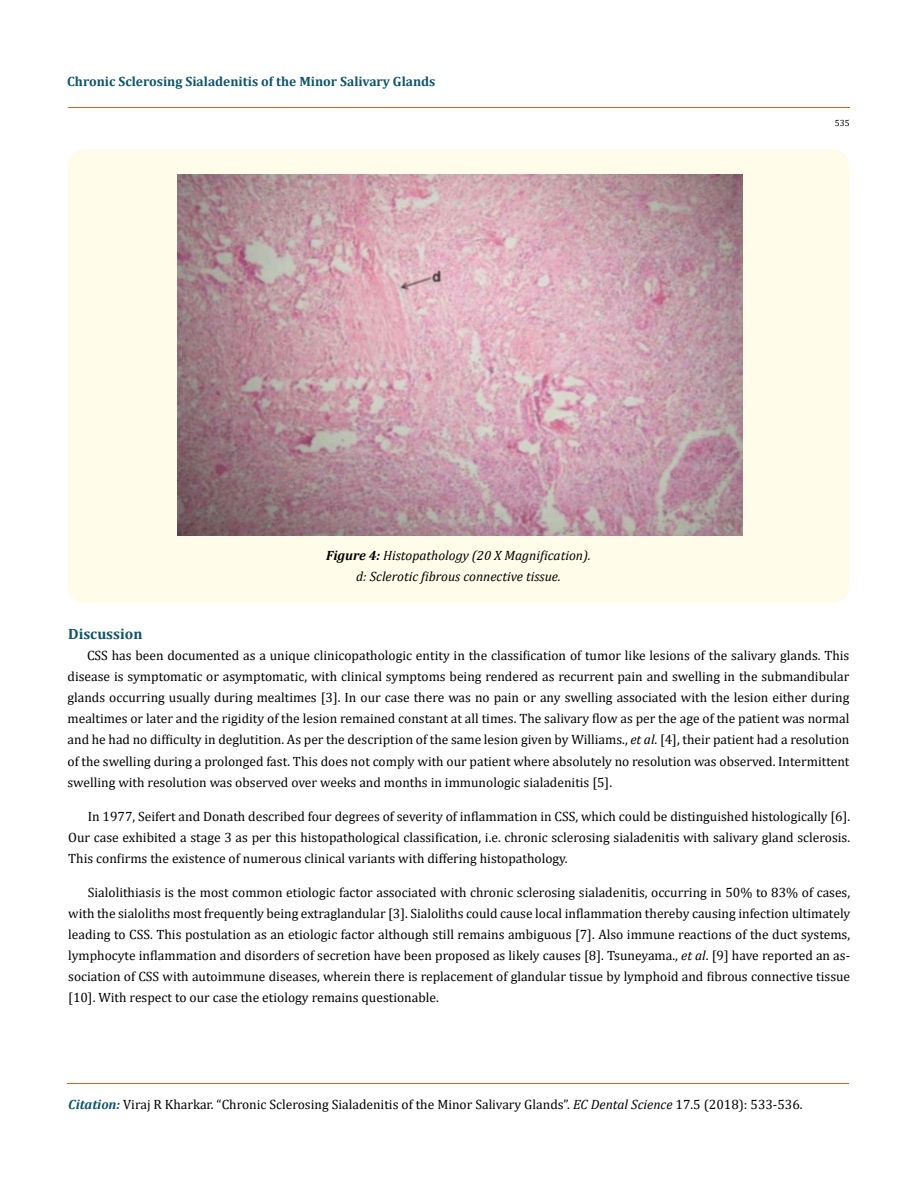
<style>
.page{position:relative;width:917px;height:1190px;background:#fff}
.page>*{position:absolute;margin:0;border:0;box-sizing:border-box;transform-origin:0 0}
.t1{font:700 15px "Cambria";color:#0e546a}
.t2{font:13.5px/21px "Cambria";color:#000;text-align:justify}
.t3{font:italic 13.5px/21px "Cambria";color:#000;text-align:center}
.t4{font:700 13.5px "Cambria";color:#0e546a}
.t5{font:9px "Cambria";color:#000}
.s1{font-weight:700}
.s2{font-style:italic}
.s3{font-weight:700;font-style:italic;color:#0e546a}
</style>
<div class="page">
<hr style="left:68px;top:108px;width:781px;height:1px;background:#e05d1a">
<hr style="left:67px;top:1083px;width:782px;height:1px;background:#e05d1a">
<div style="left:68px;top:149px;width:781px;height:454px;background:#fffde9;border-radius:18px"></div>
<img style="left:177px;top:175px;width:565px;height:361px">
<p class="t4" style="left:67px;top:71px;width:370px">Chronic Sclerosing Sialadenitis of the Minor Salivary Glands</p>
<p class="t3" style="left:326px;top:544px;width:266px"><span class="s1">Figure 4:</span> Histopathology (20 X Magnification). d: Sclerotic fibrous connective tissue.</p>
<p class="t5" style="left:834px;top:118px;width:16px">535</p>
<p class="t1" style="left:68px;top:623px;width:76px">Discussion</p>
<p class="t2" style="left:68px;top:645px;width:783px;text-indent:19px">CSS has been documented as a unique clinicopathologic entity in the classification of tumor like lesions of the salivary glands. This disease is symptomatic or asymptomatic, with clinical symptoms being rendered as recurrent pain and swelling in the submandibular glands occurring usually during mealtimes [3]. In our case there was no pain or any swelling associated with the lesion either during mealtimes or later and the rigidity of the lesion remained constant at all times. The salivary flow as per the age of the patient was normal and he had no difficulty in deglutition. As per the description of the same lesion given by Williams., <span class="s2">et al</span>. [4], their patient had a resolution of the swelling during a prolonged fast. This does not comply with our patient where absolutely no resolution was observed. Intermittent swelling with resolution was observed over weeks and months in immunologic sialadenitis [5].</p>
<p class="t2" style="left:68px;top:806px;width:783px;text-indent:19px">In 1977, Seifert and Donath described four degrees of severity of inflammation in CSS, which could be distinguished histologically [6].<br>Our case exhibited a stage 3 as per this histopathological classification, i.e. chronic sclerosing sialadenitis with salivary gland sclerosis.<br>This confirms the existence of numerous clinical variants with differing histopathology.</p>
<p class="t2" style="left:68px;top:882px;width:783px;text-indent:19px">Sialolithiasis is the most common etiologic factor associated with chronic sclerosing sialadenitis, occurring in 50% to 83% of cases, with the sialoliths most frequently being extraglandular [3]. Sialoliths could cause local inflammation thereby causing infection ultimately leading to CSS. This postulation as an etiologic factor although still remains ambiguous [7]. Also immune reactions of the duct systems, lymphocyte inflammation and disorders of secretion have been proposed as likely causes [8]. Tsuneyama., <span class="s2">et al</span>. [9] have reported an as&shy;sociation of CSS with autoimmune diseases, wherein there is replacement of glandular tissue by lymphoid and fibrous connective tissue [10]. With respect to our case the etiology remains questionable.</p>
<p class="t2" style="left:68px;top:1094px;width:735px"><span class="s3">Citation:</span> Viraj R Kharkar. “Chronic Sclerosing Sialadenitis of the Minor Salivary Glands”. <span class="s2">EC Dental Science</span> 17.5 (2018): 533-536.</p>
</div>
